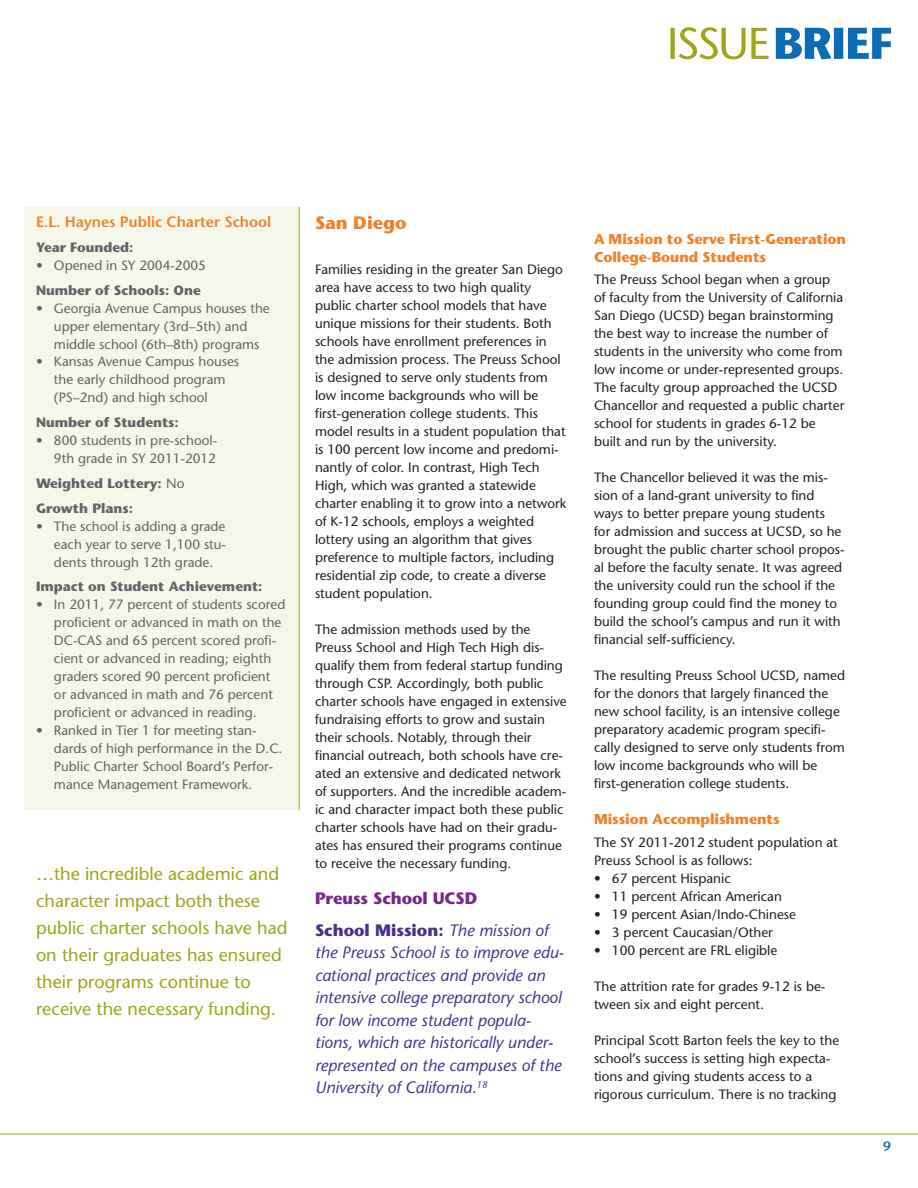
<style>
.page{position:relative;width:918px;height:1188px;background:#fff}
.page>*{position:absolute;margin:0;border:0;box-sizing:border-box;transform-origin:0 0}
.t1{font:500 18px/27px "Stone Sans Std";color:#9ea615}
.t2{font:700 18px "Stone Sans Std";color:#f48026}
.t3{font:italic 500 16.5px/22.5px "Stone Sans Std";color:#482e92}
.t4{font:700 16.5px/31.5px "Stone Sans Std";letter-spacing:-.005em;color:#77278d}
.t5{font:600 15px "Stone Sans Std";color:#f48026}
.t6{font:700 14.25px/18px "Stone Sans Std";letter-spacing:-.005em;color:#f48026}
.t7{font:500 13.5px/18px "Stone Sans Std";color:#231f20}
.t8{font:500 13.5px/18px "Stone Sans Std";color:#636366}
.t9{font:700 13.5px/24.8px "Stone Sans Std";color:#636366}
.t10{font:600 13.5px "Stone Sans Std";color:#0d6cb6}
.s1{font-weight:500}
.s2{color:#482e92}
.s3{font-weight:500;font-style:italic;color:#482e92}
</style>
<div class="page">
<hr style="left:0;top:1134px;width:918px;height:1px;background:#9ea615">
<svg style="left:776px;top:28px;width:115px;height:31px"></svg>
<svg style="left:670px;top:27px;width:99px;height:32px"></svg>
<div style="left:24px;top:207px;width:276px;height:603px;background:#f6f7eb"></div>
<hr style="left:299px;top:207px;width:1px;height:603px;background:#9ea615">
<p class="t5" style="left:36px;top:213px;width:237px">E.L. Haynes Public Charter School</p>
<p class="t9" style="left:36px;top:235px;width:99px">Year Founded:</p>
<p class="t8" style="left:36px;top:256px;width:171px">• Opened in SY 2004-2005</p>
<p class="t9" style="left:36px;top:277px;width:166px">Number of Schools: One</p>
<p class="t8" style="left:36px;top:299px;width:235px;text-align:center">• Georgia Avenue Campus houses the upper elementary (3rd–5th) and middle school (6th–8th) programs</p>
<p class="t8" style="left:54px;top:353px;width:187px;text-indent:-18px">• Kansas Avenue Campus houses the early childhood program (PS–2nd) and high school</p>
<p class="t9" style="left:36px;top:410px;width:144px">Number of Students:</p>
<p class="t8" style="left:36px;top:432px;width:183px;text-align:right">• 800 students in pre-school-<br>9th grade in SY 2011-2012</p>
<p class="t9" style="left:36px;top:471px;width:150px">Weighted Lottery: <span class="s1">No<br></span>Growth Plans:</p>
<p class="t8" style="left:54px;top:517px;width:174px;text-align:justify;text-indent:-18px">• The school is adding a grade each year to serve 1,100 stu&shy;dents through 12th grade.</p>
<p class="t9" style="left:36px;top:574px;width:228px">Impact on Student Achievement:</p>
<p class="t8" style="left:54px;top:596px;width:233px;text-indent:-18px">• In 2011, 77 percent of students scored proficient or advanced in math on the DC-CAS and 65 percent scored profi&shy;cient or advanced in reading; eighth graders scored 90 percent proficient or advanced in math and 76 percent proficient or advanced in reading.</p>
<p class="t8" style="left:54px;top:722px;width:230px;text-indent:-18px">• Ranked in Tier 1 for meeting stan&shy;dards of high performance in the D.C.<br>Public Charter School Board’s Perfor&shy;mance Management Framework.</p>
<h1 class="t1" style="left:36px;top:860px;width:253px">…the incredible academic and character impact both these public charter schools have had on their graduates has ensured their programs continue to receive the necessary funding.</h1>
<h1 class="t2" style="left:315px;top:212px;width:93px">San Diego</h1>
<p class="t7" style="left:315px;top:261px;width:253px">Families residing in the greater San Diego area have access to two high quality public charter school models that have unique missions for their students. Both schools have enrollment preferences in the admission process. The Preuss School is designed to serve only students from low income backgrounds who will be first-generation college students. This model results in a student population that is 100 percent low income and predomi&shy;nantly of color. I n contrast, High Tech High, which was granted a statewide charter enabling it to grow into a network of K-12 schools, employs a weighted lottery using an algorithm that gives preference to multiple factors, including residential zip code, to create a diverse student population.</p>
<p class="t7" style="left:315px;top:620px;width:253px">The admission methods used by the Preuss School and High Tech High dis&shy;qualify them from federal startup funding through CSP. Accordingly, both public charter schools have engaged in extensive fundraising efforts to grow and sustain their schools. Notably, through their financial outreach, both schools have cre&shy;ated an extensive and dedicated network of supporters. And the incredible academ&shy;ic and character impact both these public charter schools have had on their gradu&shy;ates has ensured their programs continue to receive the necessary funding.</p>
<p class="t4" style="left:315px;top:883px;width:235px">Preuss School UCSD<br><span class="s2">School Mission:</span> <span class="s3">The mission of</span></p>
<p class="t3" style="left:315px;top:941px;width:251px">the Preuss School is to improve edu&shy;cational practices and provide an intensive college preparatory school for low income student popula&shy;tions, which are historically under&shy;represented on the campuses of the University of California.<sup>18</sup></p>
<p class="t6" style="left:594px;top:230px;width:253px">A Mission to Serve First-Generation<br>College-Bound Students</p>
<p class="t7" style="left:594px;top:271px;width:252px">The Preuss School began when a group of faculty from the University of California San Diego (UCSD) began brainstorming the best way to increase the number of students in the university who come from low income or under-represented groups.<br>The faculty group approached the UCSD Chancellor and requested a public charter school for students in grades 6-12 be built and run by the university.</p>
<p class="t7" style="left:594px;top:469px;width:252px">The Chancellor believed it was the mis&shy;sion of a land-grant university to find ways to better prepare young students for admission and success at UCSD, so he brought the public charter school propos&shy;al before the faculty senate. I t was agreed the university could run the school if the founding group could find the money to build the school’s campus and run it with financial self-sufficiency.</p>
<p class="t7" style="left:594px;top:667px;width:253px">The resulting Preuss School UCSD, named for the donors that largely financed the new school facility, is an intensive college preparatory academic program specifi&shy;cally designed to serve only students from low income backgrounds who will be first-generation college students.</p>
<p class="t6" style="left:594px;top:810px;width:187px">Mission Accomplishments</p>
<p class="t7" style="left:594px;top:833px;width:245px">The SY 2011-2012 student population at<br>Preuss School is as follows:</p>
<p class="t7" style="left:594px;top:869px;width:138px">• 67 percent Hispanic</p>
<p class="t7" style="left:594px;top:887px;width:189px">• 11 percent African American</p>
<p class="t7" style="left:594px;top:905px;width:204px">• 19 percent Asian/I ndo-Chinese</p>
<p class="t7" style="left:594px;top:923px;width:180px">• 3 percent Caucasian/Other</p>
<p class="t7" style="left:594px;top:941px;width:185px">• 100 percent are FRL eligible</p>
<p class="t7" style="left:594px;top:977px;width:233px">The attrition rate for grades 9-12 is be&shy;tween six and eight percent.</p>
<p class="t7" style="left:594px;top:1031px;width:247px">Principal Scott Barton feels the key to the school’s success is setting high expecta&shy;tions and giving students access to a rigorous curriculum. There is no tracking</p>
<p class="t10" style="left:883px;top:1139px;width:9px">9</p>
</div>
